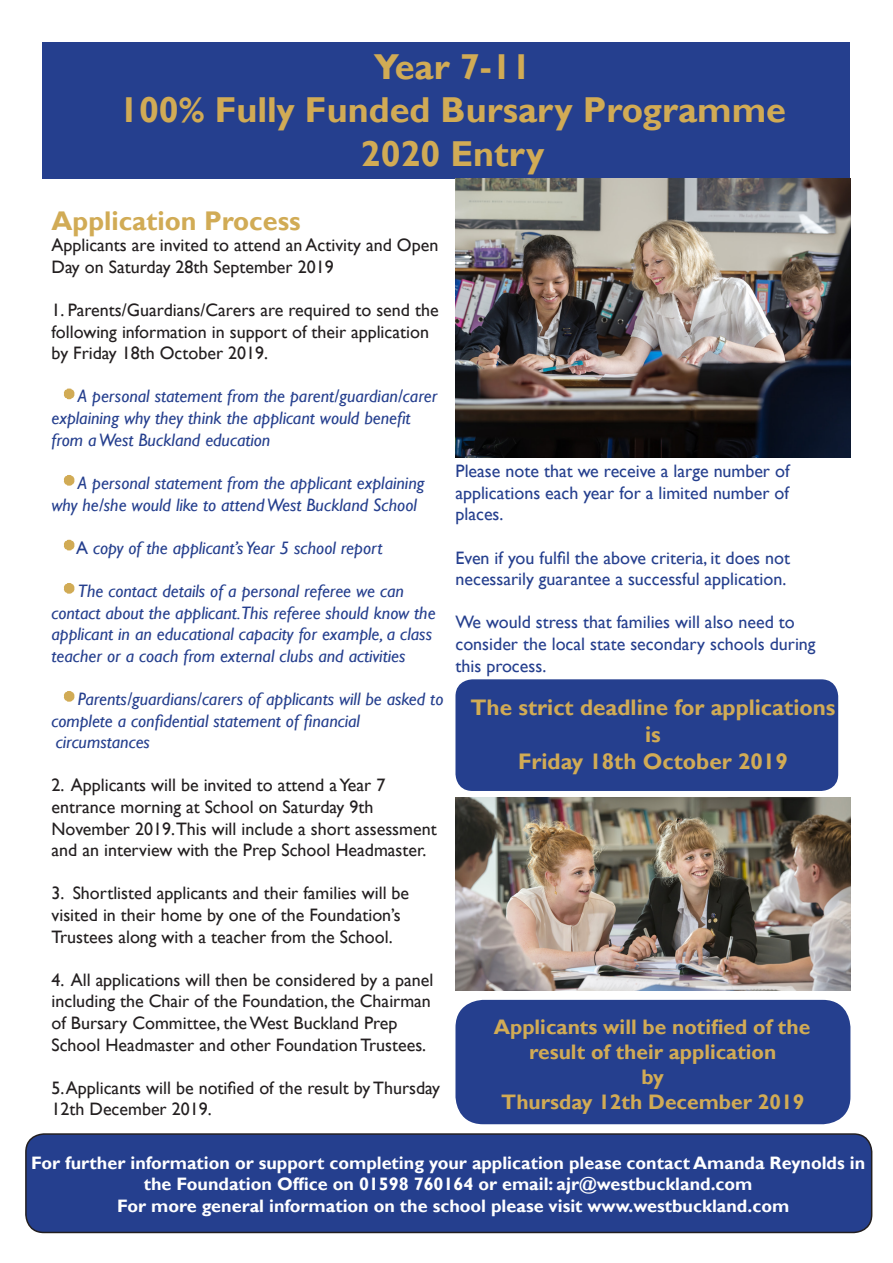
<style>
.page{position:relative;width:893px;height:1263px;background:#fff}
.page>*{position:absolute;margin:0;border:0;box-sizing:border-box;transform-origin:0 0}
.t1{font:700 36px "Gill Sans";color:#d1ab55}
.t2{font:700 27px "Gill Sans";color:#d1ab55}
.t3{font:700 22.5px/27px "Gill Sans";color:#d1ab55;text-align:center}
.t4{font:700 21px "Gill Sans";color:#d1ab55}
.t5{font:18px/21.6px "Gill Sans";color:#231f20}
.t6{font:italic 18px/21.6px "Gill Sans";color:#253f8e}
.t7{font:18px/21.6px "Gill Sans";color:#253f8e}
.t8{font:700 18px/21.6px "Gill Sans";color:#fff;text-align:center}
.s1{font-weight:700;color:#d1ab55}
.s2{font-style:normal}
</style>
<div class="page">
<div style="left:43px;top:43px;width:807px;height:136px;background:#253f8e"></div>
<svg style="left:63px;top:388px;width:12px;height:12px"></svg>
<svg style="left:63px;top:475px;width:12px;height:11px"></svg>
<svg style="left:63px;top:539px;width:12px;height:55px"></svg>
<svg style="left:63px;top:691px;width:12px;height:11px"></svg>
<div style="left:26px;top:1134px;width:846px;height:98px;background:#253f8e;border-radius:18px"></div>
<div style="left:25px;top:1133px;width:847px;height:100px;border:2px solid #231f20;border-radius:18px"></div>
<img style="left:455px;top:179px;width:395px;height:278px">
<img style="left:455px;top:797px;width:395px;height:194px">
<div style="left:455px;top:1000px;width:395px;height:124px;background:#253f8e;border-radius:28px"></div>
<div style="left:455px;top:679px;width:383px;height:112px;background:#253f8e;border-radius:17px"></div>
<p class="t1" style="left:374px;top:45px;width:159px">Year 7-11</p>
<p class="t1" style="left:119px;top:88px;width:668px">100% Fully Funded Bursary Programme</p>
<p class="t1" style="left:361px;top:132px;width:185px">2020 Entry</p>
<p class="t2" style="left:52px;top:204px;width:251px">Application Process</p>
<p class="t5" style="left:52px;top:235px;width:388px">Applicants are invited to attend an Activity and Open<br>Day on Saturday 28th September 2019</p>
<p class="t5" style="left:52px;top:300px;width:389px">1. Parents/Guardians/Carers are required to send the following information in support of their application by Friday 18th October 2019.</p>
<p class="t6" style="left:52px;top:386px;width:387px;text-indent:13px"><span class="s1">*</span> A personal statement from the parent/guardian/carer explaining why they think the applicant would benefit from a West Buckland education</p>
<p class="t6" style="left:52px;top:472px;width:374px;text-indent:13px"><span class="s1">*</span> A personal statement from the applicant explaining why he/she would like to attend West Buckland School</p>
<p class="t6" style="left:64px;top:537px;width:320px"><span class="s1">*</span> <span class="s2">A</span> copy of the applicant’s Year 5 school report</p>
<p class="t6" style="left:52px;top:580px;width:386px;text-indent:13px"><span class="s1">*</span> The contact details of a personal referee we can contact about the applicant.This referee should know the applicant in an educational capacity for example, a class teacher or a coach from external clubs and activities</p>
<p class="t6" style="left:52px;top:688px;width:393px;text-indent:13px"><span class="s1">*</span> Parents/guardians/carers of applicants will be asked to complete a confidential statement of financial</p>
<p class="t6" style="left:56px;top:731px;width:96px">circumstances</p>
<p class="t5" style="left:52px;top:775px;width:387px">2. Applicants will be invited to attend a Year 7 entrance morning at School on Saturday 9th November 2019.This will include a short assessment and an interview with the Prep School Headmaster.</p>
<p class="t5" style="left:52px;top:883px;width:359px">3. Shortlisted applicants and their families will be visited in their home by one of the Foundation’s<br>Trustees along with a teacher from the School.</p>
<p class="t5" style="left:52px;top:969px;width:383px">4. All applications will then be considered by a panel including the Chair of the Foundation, the Chairman of Bursary Committee, the West Buckland Prep School Headmaster and other Foundation Trustees.</p>
<p class="t5" style="left:52px;top:1077px;width:390px">5. Applicants will be notified of the result by Thursday</p>
<p class="t5" style="left:52px;top:1099px;width:162px">12th December 2019.</p>
<p class="t7" style="left:455px;top:461px;width:336px;text-align:justify">Please note that we receive a large number of applications each year for a limited number of places.</p>
<p class="t7" style="left:455px;top:547px;width:336px">Even if you fulfil the above criteria, it does not necessarily guarantee a successful application.</p>
<p class="t7" style="left:455px;top:612px;width:362px">We would stress that families will also need to consider the local state secondary schools during this process.</p>
<p class="t3" style="left:470px;top:695px;width:367px">The strict deadline for applications is</p>
<p class="t3" style="left:518px;top:749px;width:271px">Friday 18th October 2019</p>
<p class="t4" style="left:494px;top:1014px;width:318px">Applicants will be notified of the</p>
<p class="t4" style="left:529px;top:1039px;width:249px">result of their application</p>
<p class="t4" style="left:641px;top:1064px;width:24px">by</p>
<p class="t4" style="left:501px;top:1089px;width:304px">Thursday 12th December 2019</p>
<p class="t8" style="left:31px;top:1152px;width:835px">For further information or support completing your application please contact Amanda Reynolds in the Foundation Office on 01598 760164 or email: ajr@westbuckland.com</p>
<p class="t8" style="left:117px;top:1196px;width:674px">For more general information on the school please visit www.westbuckland.com</p>
</div>
